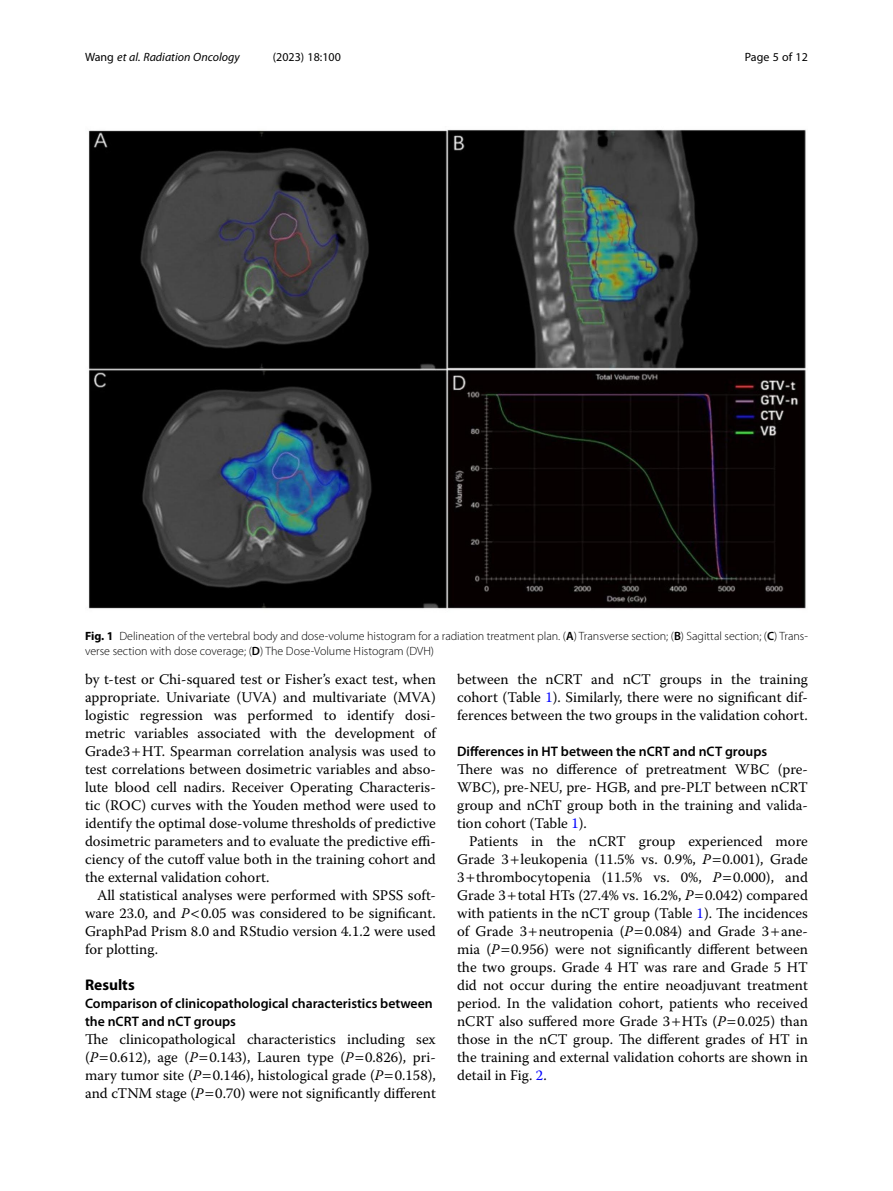
<style>
.page{position:relative;width:893px;height:1191px;background:#fff}
.page>*{position:absolute;margin:0;border:0;box-sizing:border-box;transform-origin:0 0}
.Head_1{font:700 15.45px "Myriad Pro";color:#000}
.Body_Text{font:14.7px/18px "Warnock Pro";color:#000;text-align:justify}
.Body_Text_Indent{font:14.7px/18px "Warnock Pro";color:#000;text-align:justify}
.Head_2_After_1{font:600 13.8px/18px "Myriad Pro";color:#000}
.Head_2{font:600 13.8px "Myriad Pro";color:#000}
.Figure_Caption{font:300 12px/15px "Myriad Pro";color:#000}
.t1{font:italic 12px "Myriad Pro";color:#000}
.t2{font:12px "Myriad Pro";color:#000}
.s1{font-style:normal}
.s2{font-weight:700}
.s3{font-weight:600}
.s4{font-style:italic}
.s5{color:#00f}
</style>
<div class="page">
<img style="left:88px;top:129px;width:718px;height:480px">
<p class="t1" style="left:85px;top:50px;width:156px"><span class="s1">Wang</span> et al. Radiation Oncology</p>
<p class="t2" style="left:273px;top:50px;width:70px">(2023) 18:100</p>
<p class="t2" style="left:745px;top:50px;width:65px">Page 5 of 12</p>
<p class="Figure_Caption" style="left:85px;top:628px;width:724px"><span class="s2">Fig. 1</span> Delineation of the vertebral body and dose-volume histogram for a radiation treatment plan. (<span class="s3">A</span>) Transverse section; (<span class="s3">B</span>) Sagittal section; (<span class="s3">C</span>) Trans&shy;verse section with dose coverage; (<span class="s3">D</span>) The Dose-Volume Histogram (DVH)</p>
<p class="Body_Text" style="left:85px;top:670px;width:352px">by t-test or Chi-squared test or Fisher’s exact test, when appropriate. Univariate (UVA) and multivariate (MVA) logistic regression was performed to identify dosi&shy;metric variables associated with the development of Grade3 HT. Spearman correlation analysis was used to test correlations between dosimetric variables and abso&shy;lute blood cell nadirs. Receiver Operating Characteris&shy;tic (ROC) curves with the Youden method were used to identify the optimal dose-volume thresholds of predictive dosimetric parameters and to evaluate the predictive effi&shy;ciency of the cutoff value both in the training cohort and the external validation cohort.</p>
<p class="Body_Text_Indent" style="left:85px;top:886px;width:352px;text-indent:12px">All statistical analyses were performed with SPSS soft&shy;ware 23.0, and <span class="s4">P</span> 0.05 was considered to be significant.<br>GraphPad Prism 8.0 and RStudio version 4.1.2 were used for plotting.</p>
<p class="Head_1" style="left:85px;top:975px;width:51px">Results</p>
<p class="Head_2_After_1" style="left:85px;top:994px;width:349px">Comparison of clinicopathological characteristics between the nCRT and nCT groups</p>
<p class="Body_Text" style="left:85px;top:1030px;width:352px">The clinicopathological characteristics including sex (<span class="s4">P</span> 0.612), age (<span class="s4">P</span> 0.143), Lauren type (<span class="s4">P</span> 0.826), pri&shy;mary tumor site (<span class="s4">P</span> 0.146), histological grade (<span class="s4">P</span> 0.158), and cTNM stage (<span class="s4">P</span> 0.70) were not significantly different</p>
<p class="Body_Text" style="left:457px;top:670px;width:352px">between the nCRT and nCT groups in the training cohort (Table <span class="s5">1</span>). Similarly, there were no significant dif&shy;ferences between the two groups in the validation cohort.</p>
<p class="Head_2" style="left:457px;top:743px;width:312px">Differences in HT between the nCRT and nCT groups</p>
<p class="Body_Text" style="left:457px;top:760px;width:352px">There was no difference of pretreatment WBC (pre-WBC), pre-NEU, pre- HGB, and pre-PLT between nCRT group and nChT group both in the training and valida&shy;tion cohort (Table <span class="s5">1</span>).</p>
<p class="Body_Text_Indent" style="left:457px;top:832px;width:352px;text-indent:12px">Patients in the nCRT group experienced more Grade 3 leukopenia (11.5% vs. 0.9%, <span class="s4">P</span> 0.001), Grade 3 thrombocytopenia (11.5% vs. 0%, <span class="s4">P</span> 0.000), and Grade 3 total HTs (27.4% vs. 16.2%, <span class="s4">P</span> 0.042) compared with patients in the nCT group (Table <span class="s5">1</span>). The incidences of Grade 3 neutropenia (<span class="s4">P</span> 0.084) and Grade 3 ane&shy;mia (<span class="s4">P</span> 0.956) were not significantly different between the two groups. Grade 4 HT was rare and Grade 5 HT did not occur during the entire neoadjuvant treatment period. In the validation cohort, patients who received nCRT also suffered more Grade 3 HTs (<span class="s4">P</span> 0.025) than those in the nCT group. The different grades of HT in the training and external validation cohorts are shown in detail in Fig. <span class="s5">2</span>.</p>
</div>
